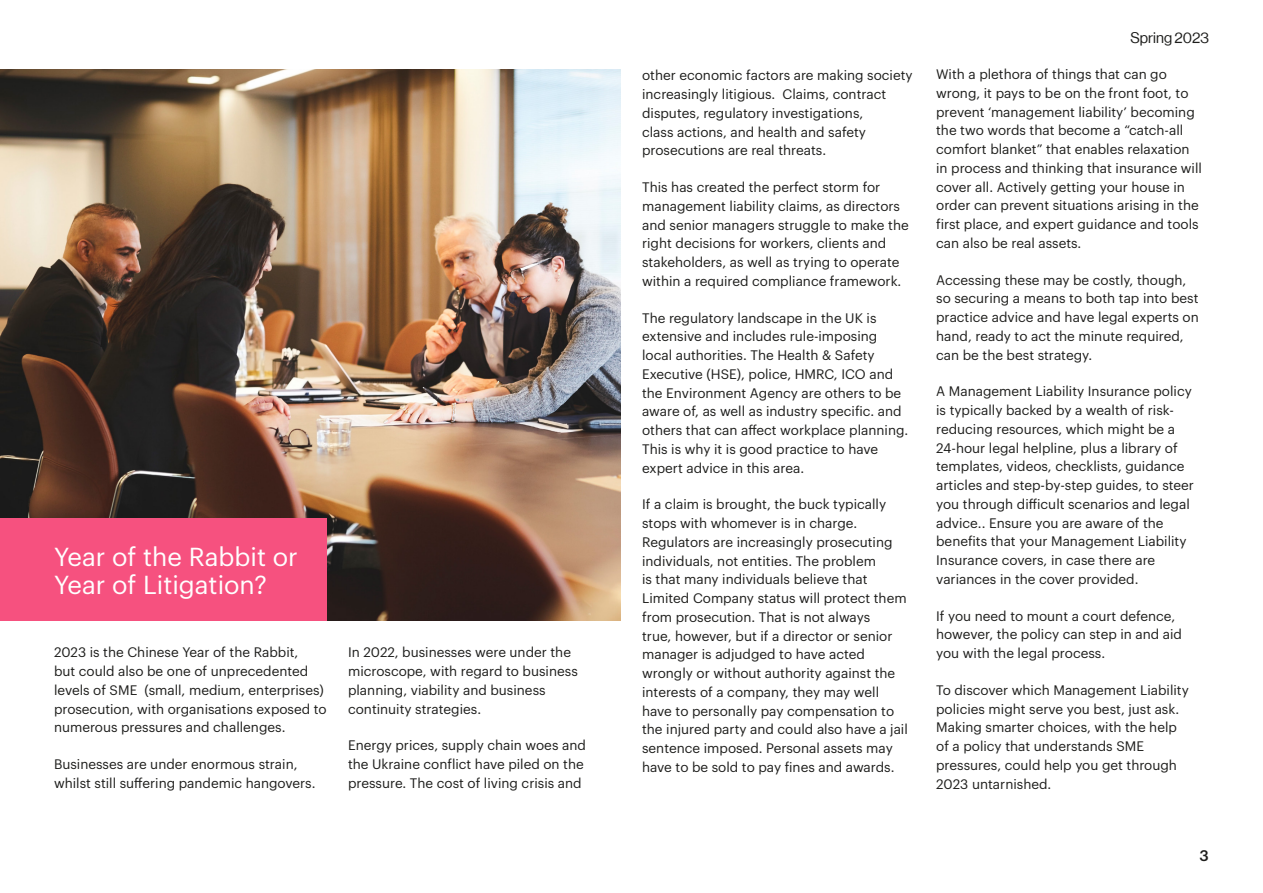
<style>
.page{position:relative;width:1263px;height:893px;background:#fff}
.page>*{position:absolute;margin:0;border:0;box-sizing:border-box;transform-origin:0 0}
.t1{font:25.5px/28.5px "Graphik";color:#fff}
.t2{font:15px "N Haas Grotesk DS Pro 55 Rg";color:#1d1d1b}
.t3{font:500 15px "Graphik";color:#1d1d1b}
.t4{font:13.5px/18.8px "Graphik";color:#1d1d1b}
</style>
<div class="page">
<img style="left:0;top:69px;width:621px;height:552px">
<div style="left:0;top:518px;width:327px;height:103px;background:#f6517f"></div>
<h1 class="t1" style="left:54px;top:540px;width:245px">Year of the Rabbit or<br>Year of Litigation?</h1>
<p class="t4" style="left:54px;top:642px;width:274px">2023 is the Chinese Year of the Rabbit,<br>but could also be one of unprecedented levels of SME (small, medium, enterprises) prosecution, with organisations exposed to numerous pressures and challenges.</p>
<p class="t4" style="left:54px;top:754px;width:263px">Businesses are under enormous strain, whilst still suffering pandemic hangovers.</p>
<p class="t4" style="left:348px;top:642px;width:231px">In 2022, businesses were under the microscope, with regard to business planning, viability and business continuity strategies.</p>
<p class="t4" style="left:348px;top:735px;width:239px">Energy prices, supply chain woes and the Ukraine conflict have piled on the pressure. The cost of living crisis and</p>
<p class="t4" style="left:642px;top:65px;width:272px">other economic factors are making society increasingly litigious. Claims, contract disputes, regulatory investigations,<br>class actions, and health and safety prosecutions are real threats.</p>
<p class="t4" style="left:642px;top:177px;width:268px">This has created the perfect storm for management liability claims, as directors and senior managers struggle to make the right decisions for workers, clients and stakeholders, as well as trying to operate within a required compliance framework.</p>
<p class="t4" style="left:642px;top:307px;width:268px">The regulatory landscape in the UK is extensive and includes rule-imposing local authorities. The Health &amp; Safety Executive (HSE), police, HMRC, ICO and the Environment Agency are others to be aware of, as well as industry specific. and others that can affect workplace planning.<br>This is why it is good practice to have expert advice in this area.</p>
<p class="t4" style="left:642px;top:494px;width:267px">If a claim is brought, the buck typically stops with whomever is in charge.<br>Regulators are increasingly prosecuting individuals, not entities. The problem<br>is that many individuals believe that Limited Company status will protect them from prosecution. That is not always<br>true, however, but if a director or senior manager is adjudged to have acted wrongly or without authority against the interests of a company, they may well have to personally pay compensation to the injured party and could also have a jail sentence imposed. Personal assets may have to be sold to pay fines and awards.</p>
<p class="t2" style="left:1130px;top:30px;width:80px">Spring 2023</p>
<p class="t4" style="left:936px;top:64px;width:267px">With a plethora of things that can go wrong, it pays to be on the front foot, to prevent ‘management liability’ becoming the two words that become a “catch-all comfort blanket” that enables relaxation in process and thinking that insurance will cover all. Actively getting your house in order can prevent situations arising in the first place, and expert guidance and tools can also be real assets.</p>
<p class="t4" style="left:936px;top:269px;width:264px">Accessing these may be costly, though, so securing a means to both tap into best practice advice and have legal experts on hand, ready to act the minute required, can be the best strategy.</p>
<p class="t4" style="left:936px;top:381px;width:259px">A Management Liability Insurance policy is typically backed by a wealth of risk&shy;reducing resources, which might be a 24-hour legal helpline, plus a library of templates, videos, checklists, guidance articles and step-by-step guides, to steer you through difficult scenarios and legal advice.. Ensure you are aware of the benefits that your Management Liability Insurance covers, in case there are variances in the cover provided.</p>
<p class="t4" style="left:936px;top:605px;width:247px">If you need to mount a court defence, however, the policy can step in and aid you with the legal process.</p>
<p class="t4" style="left:936px;top:679px;width:254px">To discover which Management Liability policies might serve you best, just ask.<br>Making smarter choices, with the help of a policy that understands SME pressures, could help you get through 2023 untarnished.</p>
<p class="t3" style="left:1199px;top:844px;width:11px">3</p>
</div>
